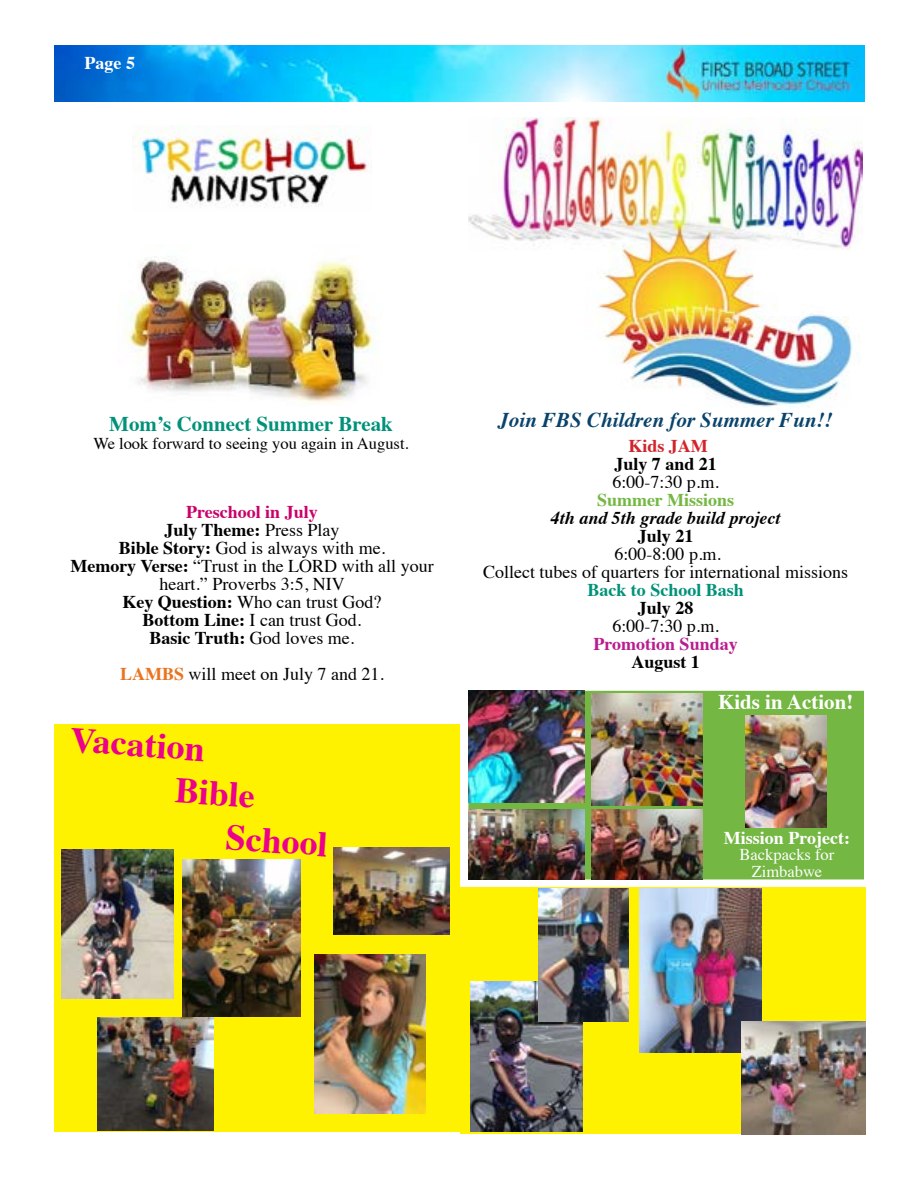
<style>
.page{position:relative;width:918px;height:1188px;background:#fff}
.page>*{position:absolute;margin:0;border:0;box-sizing:border-box;transform-origin:0 0}
.t1{font:700 36px "Times";color:#ec008c}
.t2{font:italic 700 21px "Times";color:#09436b}
.t3{font:700 21px "Times";color:#009279}
.t4{font:700 21px "Times";color:#fff}
.t5{font:18px/18px "Times";color:#000;text-align:center}
.t6{font:700 18px "Times";color:#000}
.t7{font:italic 700 18px "Times";color:#000}
.t8{font:700 18px "Times";color:#fff}
.t9{font:700 18px "Times";color:#009279}
.t10{font:700 18px "Times";color:#b91c8d}
.t11{font:700 18px "Times";color:#74b743}
.t12{font:700 18px "Times";color:#d2232a}
.t13{font:16.5px "Times";color:#000}
.t14{font:16.5px/16.5px "Times";color:#fff;text-align:center}
.s1{font-weight:700;color:#c90069}
.s2{font-weight:700}
.s3{font-weight:700;color:#e9741f}
</style>
<div class="page">
<div style="left:54px;top:724px;width:406px;height:408px;background:#fff200"></div>
<div style="left:468px;top:691px;width:396px;height:188px;background:#74b743"></div>
<img style="left:55px;top:45px;width:810px;height:56px">
<img style="left:468px;top:118px;width:395px;height:127px">
<img style="left:118px;top:256px;width:256px;height:147px">
<img style="left:132px;top:126px;width:240px;height:82px">
<img style="left:586px;top:220px;width:277px;height:187px">
<img style="left:468px;top:809px;width:117px;height:70px">
<img style="left:468px;top:691px;width:117px;height:112px">
<img style="left:745px;top:716px;width:81px;height:112px">
<img style="left:591px;top:809px;width:112px;height:70px">
<img style="left:591px;top:693px;width:112px;height:112px">
<div style="left:460px;top:888px;width:406px;height:246px;background:#fff200"></div>
<img style="left:334px;top:847px;width:116px;height:87px">
<img style="left:182px;top:860px;width:118px;height:156px">
<img style="left:471px;top:981px;width:111px;height:151px">
<img style="left:97px;top:1018px;width:116px;height:112px">
<img style="left:62px;top:849px;width:111px;height:150px">
<img style="left:314px;top:955px;width:112px;height:158px">
<img style="left:538px;top:888px;width:90px;height:133px">
<img style="left:640px;top:888px;width:122px;height:165px">
<img style="left:741px;top:1021px;width:124px;height:114px">
<p class="t8" style="left:85px;top:46px;width:52px">Page 5</p>
<p class="t3" style="left:109px;top:403px;width:285px">Mom’s Connect Summer Break</p>
<p class="t13" style="left:93px;top:428px;width:317px">We look forward to seeing you again in August.</p>
<p class="t5" style="left:70px;top:502px;width:365px"><span class="s1">Preschool in July<br></span><span class="s2">July Theme:</span> Press Play<br><span class="s2">Bible Story:</span> God is always with me.<br><span class="s2">Memory Verse:</span> “Trust in the LORD with all your heart.” Proverbs 3:5, NIV<br><span class="s2">Key Question:</span> Who can trust God?<br><span class="s2">Bottom Line:</span> I can trust God.<br><span class="s2">Basic Truth:</span> God loves me.</p>
<p class="t5" style="left:120px;top:664px;width:266px"><span class="s3">LAMBS</span> will meet on July 7 and 21.</p>
<h1 class="t1" style="left:73px;top:705px;width:136px;rotate:4deg">Vacation</h1>
<h1 class="t1" style="left:178px;top:756px;width:82px;rotate:4deg">Bible</h1>
<h1 class="t1" style="left:228px;top:803px;width:104px;rotate:4deg">School</h1>
<p class="t2" style="left:498px;top:400px;width:336px">Join FBS Children for Summer Fun!!</p>
<p class="t12" style="left:628px;top:429px;width:81px">Kids JAM</p>
<p class="t6" style="left:614px;top:447px;width:104px">July 7 and 21</p>
<p class="t5" style="left:612px;top:472px;width:108px">6:00-7:30 p.m.</p>
<p class="t11" style="left:597px;top:483px;width:139px">Summer Missions</p>
<p class="t7" style="left:551px;top:501px;width:231px">4th and 5th grade build project</p>
<p class="t6" style="left:638px;top:519px;width:57px">July 21</p>
<p class="t5" style="left:483px;top:544px;width:366px">6:00-8:00 p.m.<br>Collect tubes of quarters for international missions</p>
<p class="t9" style="left:587px;top:573px;width:158px">Back to School Bash</p>
<p class="t6" style="left:638px;top:591px;width:57px">July 28</p>
<p class="t5" style="left:612px;top:616px;width:108px">6:00-7:30 p.m.</p>
<p class="t10" style="left:593px;top:627px;width:146px">Promotion Sunday</p>
<p class="t6" style="left:631px;top:645px;width:70px">August 1</p>
<p class="t4" style="left:718px;top:682px;width:137px">Kids in Action!</p>
<p class="t8" style="left:724px;top:821px;width:128px">Mission Project:</p>
<p class="t14" style="left:740px;top:845px;width:96px">Backpacks for<br>Zimbabwe</p>
</div>
